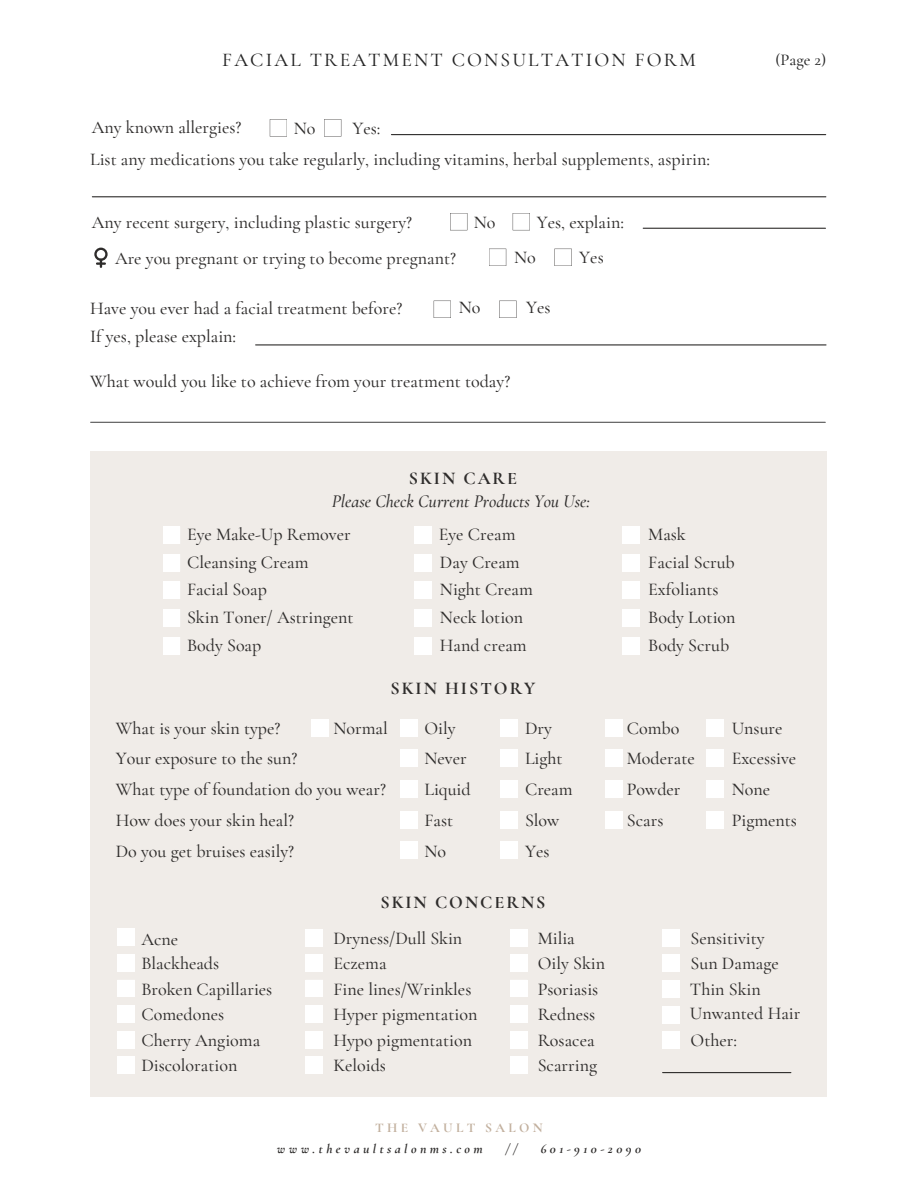
<style>
.page{position:relative;width:918px;height:1188px;background:#fff}
.page>*{position:absolute;margin:0;border:0;box-sizing:border-box;transform-origin:0 0}
.t1{font:500 19.5px "Cormorant Garamond";letter-spacing:.11em;color:#242424}
.t2{font:500 18px/25.5px "Cormorant Garamond";color:#2e2c2b}
.t3{font:italic 500 18px "Cormorant Garamond";color:#2e2c2b}
.t4{font:700 18px "Cormorant Garamond";letter-spacing:.11em;color:#2e2c2b}
.t5{font:500 16.5px "Cormorant Garamond";color:#242424}
.t6{font:italic 700 13.5px "Cormorant Garamond";letter-spacing:.255em;color:#2e2c2b}
.t7{font:700 13.5px "Cormorant Garamond";letter-spacing:.245em;color:#c2b09e}
</style>
<div class="page">
<svg style="left:94px;top:248px;width:14px;height:20px"></svg>
<svg style="left:489px;top:249px;width:17px;height:17px"></svg>
<svg style="left:554px;top:249px;width:18px;height:17px"></svg>
<svg style="left:450px;top:213px;width:17px;height:17px"></svg>
<svg style="left:513px;top:213px;width:17px;height:17px"></svg>
<hr style="left:643px;top:228px;width:182px;height:1px;background:#2e2c2b">
<svg style="left:270px;top:119px;width:17px;height:18px"></svg>
<svg style="left:324px;top:119px;width:17px;height:18px"></svg>
<hr style="left:391px;top:134px;width:435px;height:1px;background:#2e2c2b">
<hr style="left:92px;top:196px;width:734px;height:1px;background:#2e2c2b">
<hr style="left:256px;top:344px;width:570px;height:1px;background:#2e2c2b">
<hr style="left:91px;top:422px;width:734px;height:1px;background:#545454">
<svg style="left:434px;top:301px;width:17px;height:17px"></svg>
<svg style="left:499px;top:301px;width:18px;height:17px"></svg>
<div style="left:90px;top:451px;width:737px;height:645px;background:#f0ece8"></div>
<svg style="left:163px;top:527px;width:17px;height:17px"></svg>
<svg style="left:414px;top:527px;width:17px;height:17px"></svg>
<svg style="left:622px;top:527px;width:18px;height:17px"></svg>
<svg style="left:163px;top:554px;width:17px;height:17px"></svg>
<svg style="left:414px;top:554px;width:17px;height:17px"></svg>
<svg style="left:622px;top:554px;width:18px;height:17px"></svg>
<svg style="left:163px;top:582px;width:17px;height:17px"></svg>
<svg style="left:414px;top:582px;width:17px;height:17px"></svg>
<svg style="left:622px;top:582px;width:18px;height:17px"></svg>
<svg style="left:163px;top:609px;width:17px;height:18px"></svg>
<svg style="left:414px;top:609px;width:17px;height:18px"></svg>
<svg style="left:622px;top:609px;width:18px;height:18px"></svg>
<svg style="left:163px;top:637px;width:17px;height:17px"></svg>
<svg style="left:414px;top:637px;width:17px;height:17px"></svg>
<svg style="left:622px;top:637px;width:18px;height:17px"></svg>
<svg style="left:306px;top:929px;width:17px;height:17px"></svg>
<svg style="left:306px;top:954px;width:17px;height:18px"></svg>
<svg style="left:306px;top:980px;width:17px;height:17px"></svg>
<svg style="left:306px;top:1005px;width:17px;height:18px"></svg>
<svg style="left:306px;top:1031px;width:17px;height:17px"></svg>
<svg style="left:306px;top:1057px;width:17px;height:17px"></svg>
<svg style="left:117px;top:929px;width:18px;height:17px"></svg>
<svg style="left:117px;top:954px;width:18px;height:18px"></svg>
<svg style="left:117px;top:980px;width:18px;height:17px"></svg>
<svg style="left:117px;top:1005px;width:18px;height:18px"></svg>
<svg style="left:117px;top:1031px;width:18px;height:17px"></svg>
<svg style="left:117px;top:1057px;width:18px;height:17px"></svg>
<svg style="left:510px;top:929px;width:17px;height:17px"></svg>
<svg style="left:510px;top:954px;width:17px;height:18px"></svg>
<svg style="left:510px;top:980px;width:17px;height:17px"></svg>
<svg style="left:510px;top:1005px;width:17px;height:18px"></svg>
<svg style="left:510px;top:1031px;width:17px;height:17px"></svg>
<svg style="left:510px;top:1057px;width:17px;height:17px"></svg>
<svg style="left:662px;top:929px;width:17px;height:18px"></svg>
<svg style="left:662px;top:955px;width:17px;height:17px"></svg>
<svg style="left:662px;top:980px;width:17px;height:18px"></svg>
<svg style="left:662px;top:1006px;width:17px;height:17px"></svg>
<svg style="left:662px;top:1031px;width:17px;height:18px"></svg>
<hr style="left:663px;top:1072px;width:128px;height:1px;background:#2e2c2b">
<svg style="left:311px;top:719px;width:17px;height:17px"></svg>
<svg style="left:401px;top:719px;width:17px;height:17px"></svg>
<svg style="left:501px;top:719px;width:17px;height:17px"></svg>
<svg style="left:605px;top:719px;width:18px;height:17px"></svg>
<svg style="left:706px;top:719px;width:17px;height:17px"></svg>
<svg style="left:401px;top:749px;width:17px;height:18px"></svg>
<svg style="left:501px;top:749px;width:17px;height:18px"></svg>
<svg style="left:605px;top:749px;width:18px;height:18px"></svg>
<svg style="left:706px;top:749px;width:17px;height:18px"></svg>
<svg style="left:401px;top:780px;width:17px;height:18px"></svg>
<svg style="left:501px;top:780px;width:17px;height:18px"></svg>
<svg style="left:605px;top:780px;width:18px;height:18px"></svg>
<svg style="left:706px;top:780px;width:17px;height:18px"></svg>
<svg style="left:401px;top:811px;width:17px;height:17px"></svg>
<svg style="left:501px;top:811px;width:17px;height:17px"></svg>
<svg style="left:605px;top:811px;width:18px;height:17px"></svg>
<svg style="left:706px;top:811px;width:17px;height:17px"></svg>
<svg style="left:401px;top:842px;width:17px;height:17px"></svg>
<svg style="left:501px;top:842px;width:17px;height:17px"></svg>
<p class="t1" style="left:222px;top:48px;width:475px">FACIAL TREATMENT CONSULTATION FORM</p>
<p class="t5" style="left:776px;top:50px;width:52px">(Page 2)</p>
<p class="t2" style="left:90px;top:112px;width:622px;line-height:31.7px">Any known allergies?<br>List any medications you take regularly, including vitamins, herbal supplements, aspirin:</p>
<p class="t2" style="left:294px;top:116px;width:23px">No</p>
<p class="t2" style="left:352px;top:116px;width:30px">Yes:</p>
<p class="t2" style="left:92px;top:209px;width:322px">Any recent surgery, including plastic surgery?</p>
<p class="t2" style="left:115px;top:246px;width:343px">Are you pregnant or trying to become pregnant?</p>
<p class="t2" style="left:474px;top:209px;width:23px">No</p>
<p class="t2" style="left:537px;top:209px;width:89px">Yes, explain:</p>
<p class="t2" style="left:514px;top:245px;width:23px">No</p>
<p class="t2" style="left:579px;top:245px;width:26px">Yes</p>
<p class="t2" style="left:90px;top:295px;width:314px;line-height:27.8px">Have you ever had a facial treatment before?<br>If yes, please explain:</p>
<p class="t2" style="left:459px;top:295px;width:23px">No</p>
<p class="t2" style="left:526px;top:295px;width:26px">Yes</p>
<p class="t2" style="left:90px;top:368px;width:422px">What would you like to achieve from your treatment today?</p>
<p class="t4" style="left:409px;top:468px;width:110px">SKIN CARE</p>
<p class="t3" style="left:332px;top:491px;width:260px">Please Check Current Products You Use:</p>
<p class="t2" style="left:187px;top:522px;width:165px">Eye Make-Up Remover</p>
<p class="t2" style="left:439px;top:522px;width:78px">Eye Cream</p>
<p class="t2" style="left:648px;top:522px;width:39px">Mask</p>
<p class="t2" style="left:187px;top:549px;width:123px">Cleansing Cream</p>
<p class="t2" style="left:440px;top:549px;width:81px">Day Cream</p>
<p class="t2" style="left:648px;top:549px;width:88px">Facial Scrub</p>
<p class="t2" style="left:187px;top:577px;width:81px">Facial Soap</p>
<p class="t2" style="left:440px;top:577px;width:94px">Night Cream</p>
<p class="t2" style="left:648px;top:577px;width:72px">Exfoliants</p>
<p class="t2" style="left:187px;top:605px;width:168px">Skin Toner/ Astringent</p>
<p class="t2" style="left:440px;top:605px;width:85px">Neck lotion</p>
<p class="t2" style="left:648px;top:605px;width:89px">Body Lotion</p>
<p class="t2" style="left:187px;top:632px;width:76px">Body Soap</p>
<p class="t2" style="left:440px;top:632px;width:88px">Hand cream</p>
<p class="t2" style="left:648px;top:632px;width:83px">Body Scrub</p>
<p class="t4" style="left:391px;top:677px;width:146px">SKIN HISTORY</p>
<p class="t2" style="left:116px;top:713px;width:272px;line-height:30.8px">What is your skin type?<br>Your exposure to the sun?<br>What type of foundation do you wear?<br>How does your skin heal?<br>Do you get bruises easily?</p>
<p class="t2" style="left:333px;top:715px;width:56px">Normal</p>
<p class="t2" style="left:424px;top:715px;width:33px">Oily</p>
<p class="t2" style="left:525px;top:715px;width:28px">Dry</p>
<p class="t2" style="left:627px;top:715px;width:54px">Combo</p>
<p class="t2" style="left:732px;top:715px;width:52px">Unsure</p>
<p class="t2" style="left:424px;top:746px;width:44px">Never</p>
<p class="t2" style="left:525px;top:746px;width:39px">Light</p>
<p class="t2" style="left:627px;top:746px;width:69px">Moderate</p>
<p class="t2" style="left:732px;top:746px;width:66px">Excessive</p>
<p class="t2" style="left:424px;top:777px;width:48px">Liquid</p>
<p class="t2" style="left:525px;top:777px;width:49px">Cream</p>
<p class="t2" style="left:627px;top:777px;width:55px">Powder</p>
<p class="t2" style="left:732px;top:777px;width:40px">None</p>
<p class="t2" style="left:424px;top:807px;width:30px">Fast</p>
<p class="t2" style="left:525px;top:807px;width:36px">Slow</p>
<p class="t2" style="left:627px;top:807px;width:38px">Scars</p>
<p class="t2" style="left:732px;top:807px;width:67px">Pigments</p>
<p class="t2" style="left:424px;top:838px;width:23px">No</p>
<p class="t2" style="left:525px;top:838px;width:26px">Yes</p>
<p class="t4" style="left:380px;top:892px;width:167px">SKIN CONCERNS</p>
<p class="t2" style="left:333px;top:925px;width:146px">Dryness/Dull Skin<br>Eczema<br>Fine lines/Wrinkles<br>Hyper pigmentation<br>Hypo pigmentation<br>Keloids</p>
<p class="t2" style="left:141px;top:926px;width:133px">Acne<br>Blackheads<br>Broken Capillaries<br>Comedones<br>Cherry Angioma<br>Discoloration</p>
<p class="t2" style="left:538px;top:925px;width:69px">Milia<br>Oily Skin<br>Psoriasis<br>Redness<br>Rosacea<br>Scarring</p>
<p class="t2" style="left:691px;top:926px;width:90px;line-height:24.5px">Sensitivity<br>Sun Damage</p>
<p class="t2" style="left:690px;top:977px;width:112px;line-height:24.3px">Thin Skin<br>Unwanted Hair</p>
<p class="t2" style="left:691px;top:1028px;width:48px">Other:</p>
<p class="t7" style="left:375px;top:1119px;width:169px">THE VAULT SALON</p>
<p class="t6" style="left:277px;top:1141px;width:207px">www.thevaultsalonms.com</p>
<p class="t6" style="left:506px;top:1141px;width:13px">/ /</p>
<p class="t6" style="left:541px;top:1141px;width:102px">601-910-2090</p>
</div>
